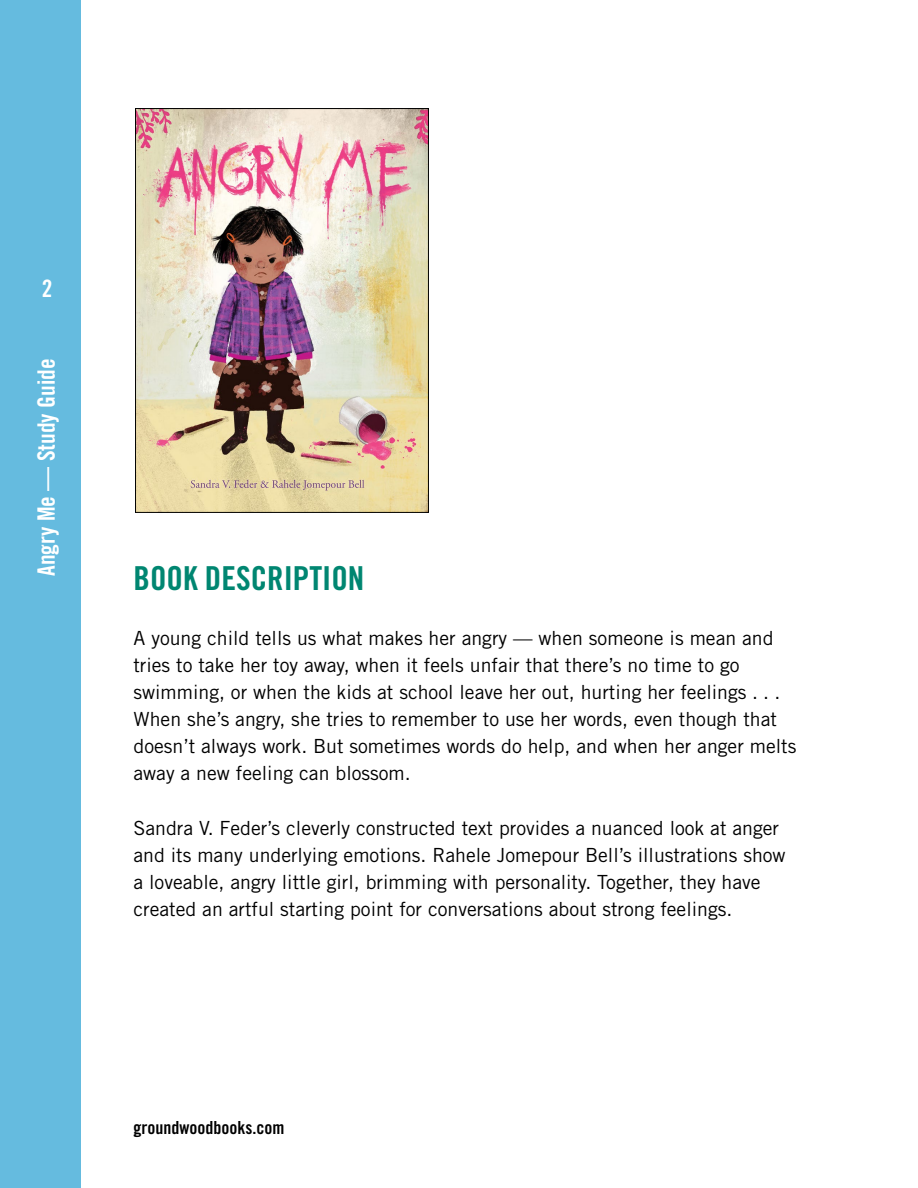
<style>
.page{position:relative;width:918px;height:1188px;background:#fff}
.page>*{position:absolute;margin:0;border:0;box-sizing:border-box;transform-origin:0 0}
.A-head{font:33px "Trade Gothic Bold Cond Twenty";color:#008671}
.t1{font:24px "Trade Gothic Bold Cond Twenty";color:#fff}
.Para_no_space{font:19.5px/27px "Trade Gothic";color:#000}
.Para{font:19.5px/27px "Trade Gothic";color:#000}
.t2{font:18px "Trade Gothic Bold Cond Twenty";color:#000}
</style>
<div class="page">
<div style="left:0;top:0;width:81px;height:1188px;background:#65bbdf"></div>
<img style="left:137px;top:110px;width:290px;height:401px">
<div style="left:135px;top:108px;width:294px;height:405px;border:1px solid #000"></div>
<p class="t1" style="left:42px;top:274px;width:12px">2</p>
<p class="t1" style="left:32px;top:576px;width:219px;rotate:-90deg">Angry Me — Study Guide</p>
<p class="A-head" style="left:134px;top:558px;width:232px">BOOK DESCRIPTION</p>
<p class="Para_no_space" style="left:134px;top:624px;width:664px">A young child tells us what makes her angry — when someone is mean and tries to take her toy away, when it feels unfair that there’s no time to go swimming, or when the kids at school leave her out, hurting her feelings . . .<br>When she’s angry, she tries to remember to use her words, even though that doesn’t always work. But sometimes words do help, and when her anger melts away a new feeling can blossom.</p>
<p class="Para" style="left:134px;top:815px;width:654px">Sandra V. Feder’s cleverly constructed text provides a nuanced look at anger and its many underlying emotions. Rahele Jomepour Bell’s illustrations show a loveable, angry little girl, brimming with personality. Together, they have created an artful starting point for conversations about strong feelings.</p>
<p class="t2" style="left:133px;top:1117px;width:152px">groundwoodbooks.com</p>
</div>
